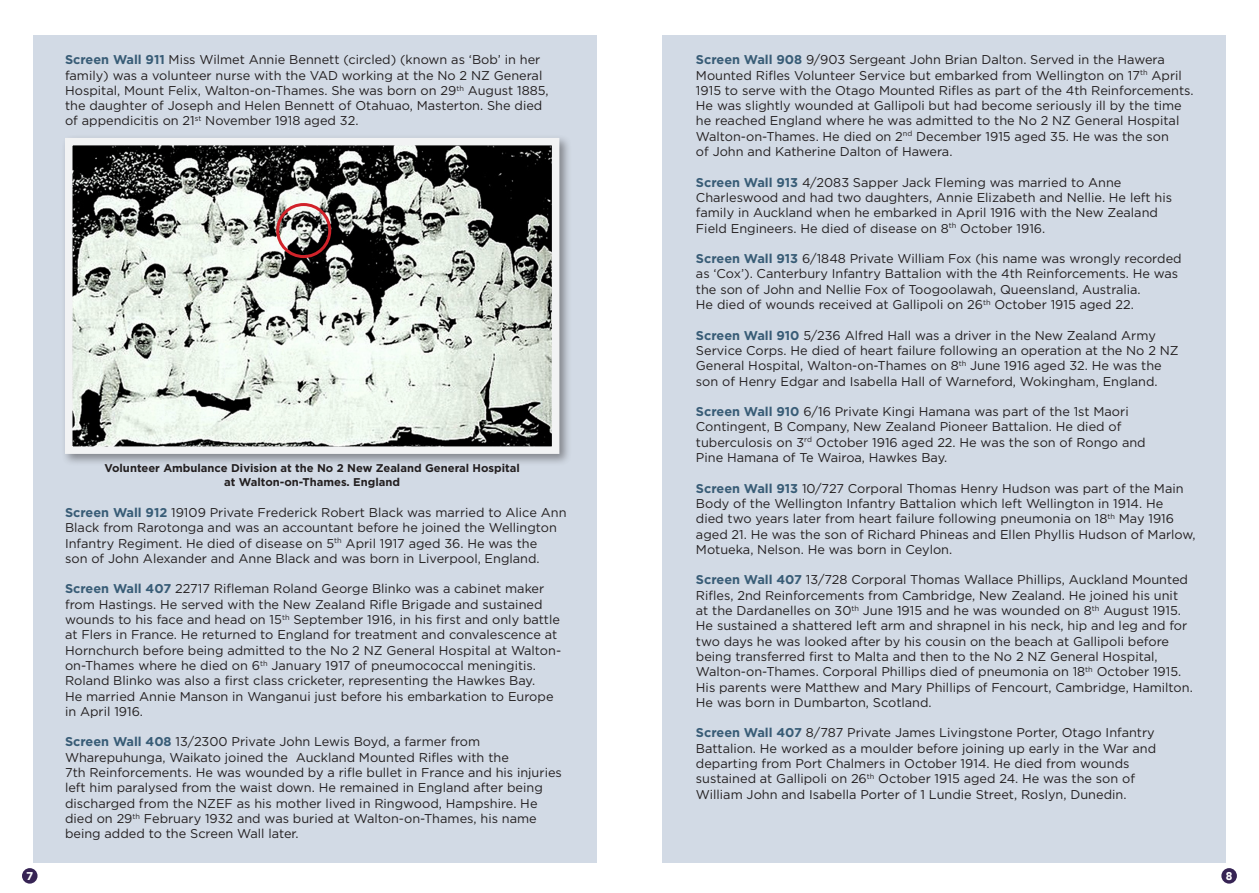
<style>
.page{position:relative;width:1259px;height:893px;background:#fff}
.page>*{position:absolute;margin:0;border:0;box-sizing:border-box;transform-origin:0 0}
.t1{font:12.75px/15.3px "Gotham";color:#231f20}
.t2{font:700 11.25px "Gotham";color:#231f20}
.t3{font:900 11.25px "Avenir";color:#fff}
.s1{font-weight:700;color:#385c76}
</style>
<div class="page">
<div style="left:33px;top:35px;width:563px;height:827px;background:#d2dae5"></div>
<div style="left:662px;top:35px;width:564px;height:827px;background:#d2dae5"></div>
<div style="left:61px;top:134px;width:510px;height:332px;background:#231f20;opacity:.45"></div>
<img style="left:74px;top:147px;width:476px;height:298px">
<div style="left:65px;top:138px;width:494px;height:316px;border:8px solid #f2f3f4"></div>
<div style="left:276px;top:203px;width:55px;height:55px;border:3px solid #d1232a;border-radius:50%"></div>
<div style="left:1221px;top:868px;width:16px;height:16px;background:#362354;border-radius:50%"></div>
<div style="left:22px;top:868px;width:16px;height:16px;background:#362354;border-radius:50%"></div>
<p class="t1" style="left:65px;top:52px;width:485px"><span class="s1">Screen Wall 911</span> Miss Wilmet Annie Bennett (circled) (known as ‘Bob’ in her family) was a volunteer nurse with the VAD working at the No 2 NZ General Hospital, Mount Felix, Walton-on-Thames. She was born on 29<sup>th</sup> August 1885, the daughter of Joseph and Helen Bennett of Otahuao, Masterton. She died of appendicitis on 21<sup>st</sup> November 1918 aged 32.</p>
<p class="t2" style="left:104px;top:461px;width:417px">Volunteer Ambulance Division at the No 2 New Zealand General Hospital</p>
<p class="t2" style="left:224px;top:474px;width:177px">at Walton-on-Thames. England</p>
<p class="t1" style="left:65px;top:504px;width:503px"><span class="s1">Screen Wall 912</span> 19109 Private Frederick Robert Black was married to Alice Ann Black from Rarotonga and was an accountant before he joined the Wellington Infantry Regiment. He died of disease on 5<sup>th</sup> April 1917 aged 36. He was the<br>son of John Alexander and Anne Black and was born in Liverpool, England.</p>
<p class="t1" style="left:65px;top:581px;width:498px"><span class="s1">Screen Wall 407</span> 22717 Rifleman Roland George Blinko was a cabinet maker from Hastings. He served with the New Zealand Rifle Brigade and sustained wounds to his face and head on 15<sup>th</sup> September 1916, in his first and only battle at Flers in France. He returned to England for treatment and convalescence at Hornchurch before being admitted to the No 2 NZ General Hospital at Walton&shy;on-Thames where he died on 6<sup>th</sup> January 1917 of pneumococcal meningitis.<br>Roland Blinko was also a first class cricketer, representing the Hawkes Bay.<br>He married Annie Manson in Wanganui just before his embarkation to Europe in April 1916.</p>
<p class="t1" style="left:65px;top:734px;width:445px"><span class="s1">Screen Wall 408</span> 13/2300 Private John Lewis Boyd, a farmer from<br>Wharepuhunga, Waikato joined the Auckland Mounted Rifles with the</p>
<p class="t1" style="left:65px;top:765px;width:498px">7th Reinforcements. He was wounded by a rifle bullet in France and his injuries left him paralysed from the waist down. He remained in England after being discharged from the NZEF as his mother lived in Ringwood, Hampshire. He died on 29<sup>th</sup> February 1932 and was buried at Walton-on-Thames, his name being added to the Screen Wall later.</p>
<p class="t1" style="left:696px;top:52px;width:499px"><span class="s1">Screen Wall 908</span> 9/903 Sergeant John Brian Dalton. Served in the Hawera Mounted Rifles Volunteer Service but embarked from Wellington on 17<sup>th</sup> April 1915 to serve with the Otago Mounted Rifles as part of the 4th Reinforcements.<br>He was slightly wounded at Gallipoli but had become seriously ill by the time he reached England where he was admitted to the No 2 NZ General Hospital Walton-on-Thames. He died on 2<sup>nd</sup> December 1915 aged 35. He was the son<br>of John and Katherine Dalton of Hawera.</p>
<p class="t1" style="left:696px;top:174px;width:478px"><span class="s1">Screen Wall 913</span> 4/2083 Sapper Jack Fleming was married to Anne Charleswood and had two daughters, Annie Elizabeth and Nellie. He left his family in Auckland when he embarked in April 1916 with the New Zealand Field Engineers. He died of disease on 8<sup>th</sup> October 1916.</p>
<p class="t1" style="left:696px;top:251px;width:487px"><span class="s1">Screen Wall 913</span> 6/1848 Private William Fox (his name was wrongly recorded as ‘Cox’). Canterbury Infantry Battalion with the 4th Reinforcements. He was the son of John and Nellie Fox of Toogoolawah, Queensland, Australia.<br>He died of wounds received at Gallipoli on 26<sup>th</sup> October 1915 aged 22.</p>
<p class="t1" style="left:696px;top:327px;width:484px"><span class="s1">Screen Wall 910</span> 5/236 Alfred Hall was a driver in the New Zealand Army Service Corps. He died of heart failure following an operation at the No 2 NZ General Hospital, Walton-on-Thames on 8<sup>th</sup> June 1916 aged 32. He was the son of Henry Edgar and Isabella Hall of Warneford, Wokingham, England.</p>
<p class="t1" style="left:696px;top:404px;width:451px"><span class="s1">Screen Wall 910</span> 6/16 Private Kingi Hamana was part of the 1st Maori Contingent, B Company, New Zealand Pioneer Battalion. He died of tuberculosis on 3<sup>rd</sup> October 1916 aged 22. He was the son of Rongo and Pine Hamana of Te Wairoa, Hawkes Bay.</p>
<p class="t1" style="left:696px;top:480px;width:501px"><span class="s1">Screen Wall 913</span> 10/727 Corporal Thomas Henry Hudson was part of the Main Body of the Wellington Infantry Battalion which left Wellington in 1914. He<br>died two years later from heart failure following pneumonia on 18<sup>th</sup> May 1916 aged 21. He was the son of Richard Phineas and Ellen Phyllis Hudson of Marlow, Motueka, Nelson. He was born in Ceylon.</p>
<p class="t1" style="left:696px;top:572px;width:498px"><span class="s1">Screen Wall 407</span> 13/728 Corporal Thomas Wallace Phillips, Auckland Mounted Rifles, 2nd Reinforcements from Cambridge, New Zealand. He joined his unit at the Dardanelles on 30<sup>th</sup> June 1915 and he was wounded on 8<sup>th</sup> August 1915.<br>He sustained a shattered left arm and shrapnel in his neck, hip and leg and for two days he was looked after by his cousin on the beach at Gallipoli before being transferred first to Malta and then to the No 2 NZ General Hospital, Walton-on-Thames. Corporal Phillips died of pneumonia on 18<sup>th</sup> October 1915.<br>His parents were Matthew and Mary Phillips of Fencourt, Cambridge, Hamilton.<br>He was born in Dumbarton, Scotland.</p>
<p class="t1" style="left:696px;top:725px;width:462px"><span class="s1">Screen Wall 407</span> 8/787 Private James Livingstone Porter, Otago Infantry Battalion. He worked as a moulder before joining up early in the War and departing from Port Chalmers in October 1914. He died from wounds sustained at Gallipoli on 26<sup>th</sup> October 1915 aged 24. He was the son of William John and Isabella Porter of 1 Lundie Street, Roslyn, Dunedin.</p>
<p class="t3" style="left:26px;top:867px;width:8px">7</p>
<p class="t3" style="left:1225px;top:866px;width:8px">8</p>
</div>
